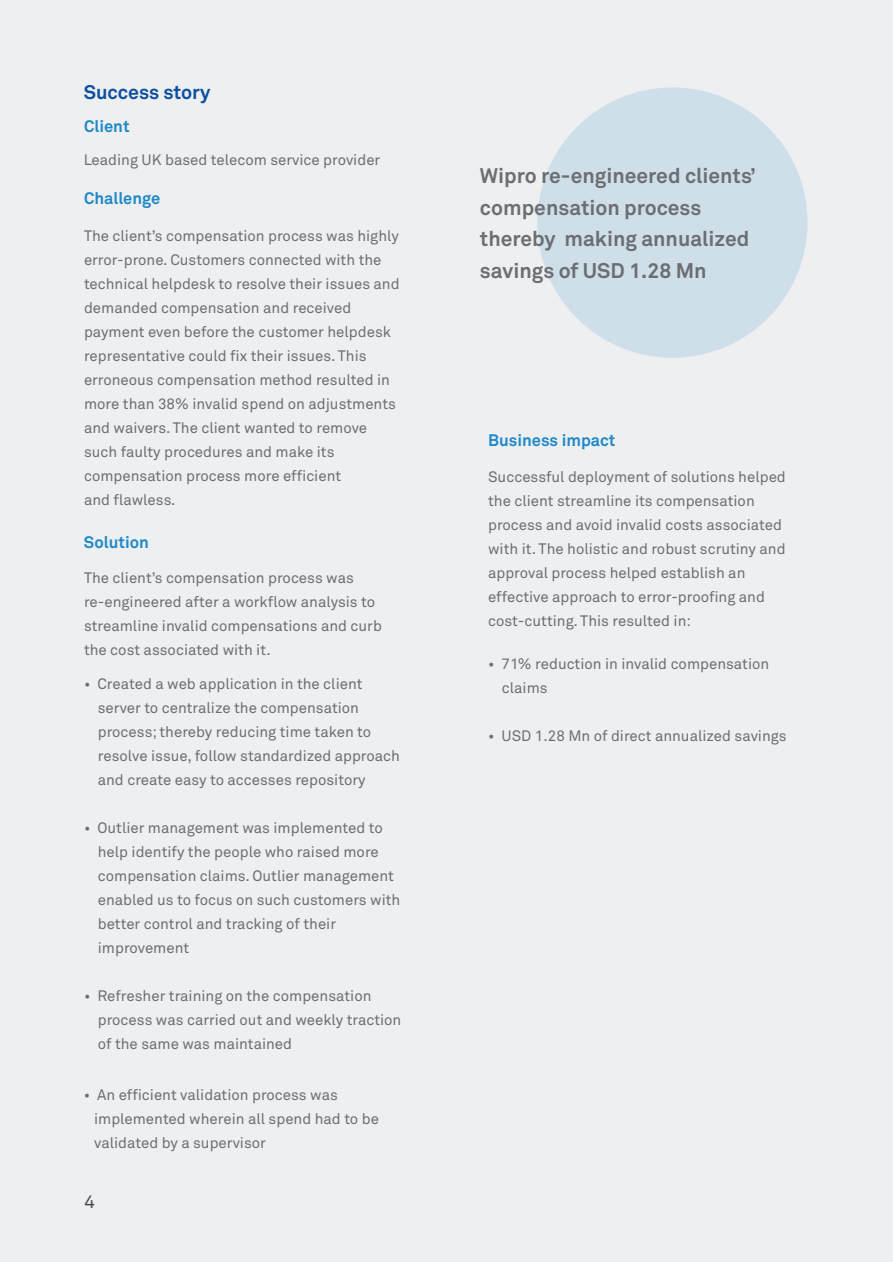
<style>
.page{position:relative;width:893px;height:1262px;background:#edeff0}
.page>*{position:absolute;margin:0;border:0;box-sizing:border-box;transform-origin:0 0}
.t1{font:700 21px/31.5px "Wipro Akkurat";color:#6d6e71}
.t2{font:700 19.5px "Wipro Akkurat";color:#0b50a0}
.t3{font:18px "Wipro Akkurat Mono";color:#4c4848}
.t4{font:700 16.5px "Wipro Akkurat";color:#1e88c9}
.t5{font:15px/24px "Wipro Akkurat";color:#6d6e71}
</style>
<div class="page">
<div style="left:537px;top:87px;width:270px;height:271px;background:#cedfea;border-radius:50%"></div>
<h2 class="t2" style="left:84px;top:81px;width:128px">Success story</h2>
<p class="t4" style="left:84px;top:116px;width:47px">Client</p>
<p class="t5" style="left:84px;top:148px;width:298px">Leading UK based telecom service provider</p>
<p class="t4" style="left:84px;top:188px;width:78px">Challenge</p>
<p class="t5" style="left:84px;top:223px;width:317px">The client’s compensation process was highly error-prone. Customers connected with the technical helpdesk to resolve their issues and demanded compensation and received payment even before the customer helpdesk representative could fix their issues. This erroneous compensation method resulted in more than 38% invalid spend on adjustments and waivers. The client wanted to remove such faulty procedures and make its compensation process more efficient<br>and flawless.</p>
<p class="t4" style="left:84px;top:532px;width:67px">Solution</p>
<p class="t5" style="left:84px;top:566px;width:299px">The client’s compensation process was re-engineered after a workflow analysis to streamline invalid compensations and curb the cost associated with it.</p>
<p class="t5" style="left:98px;top:671px;width:304px;text-indent:-14px">• Created a web application in the client server to centralize the compensation process; thereby reducing time taken to resolve issue, follow standardized approach and create easy to accesses repository</p>
<p class="t5" style="left:98px;top:815px;width:304px;text-indent:-14px">• Outlier management was implemented to help identify the people who raised more compensation claims. Outlier management enabled us to focus on such customers with better control and tracking of their improvement</p>
<p class="t5" style="left:98px;top:983px;width:305px;text-indent:-14px">• Refresher training on the compensation process was carried out and weekly traction of the same was maintained</p>
<p class="t5" style="left:94px;top:1083px;width:286px;text-indent:-10px">• An efficient validation process was implemented wherein all spend had to be validated by a supervisor</p>
<p class="t3" style="left:84px;top:1191px;width:13px">4</p>
<h1 class="t1" style="left:480px;top:160px;width:277px">Wipro re-engineered clients’ compensation process thereby making annualized savings of USD 1.28 Mn</h1>
<p class="t4" style="left:488px;top:430px;width:129px">Business impact</p>
<p class="t5" style="left:488px;top:465px;width:299px">Successful deployment of solutions helped the client streamline its compensation process and avoid invalid costs associated with it. The holistic and robust scrutiny and approval process helped establish an effective approach to error-proofing and cost-cutting. This resulted in:</p>
<p class="t5" style="left:502px;top:651px;width:269px;text-indent:-14px">• 71% reduction in invalid compensation claims</p>
<p class="t5" style="left:488px;top:723px;width:300px">• USD 1.28 Mn of direct annualized savings</p>
</div>
